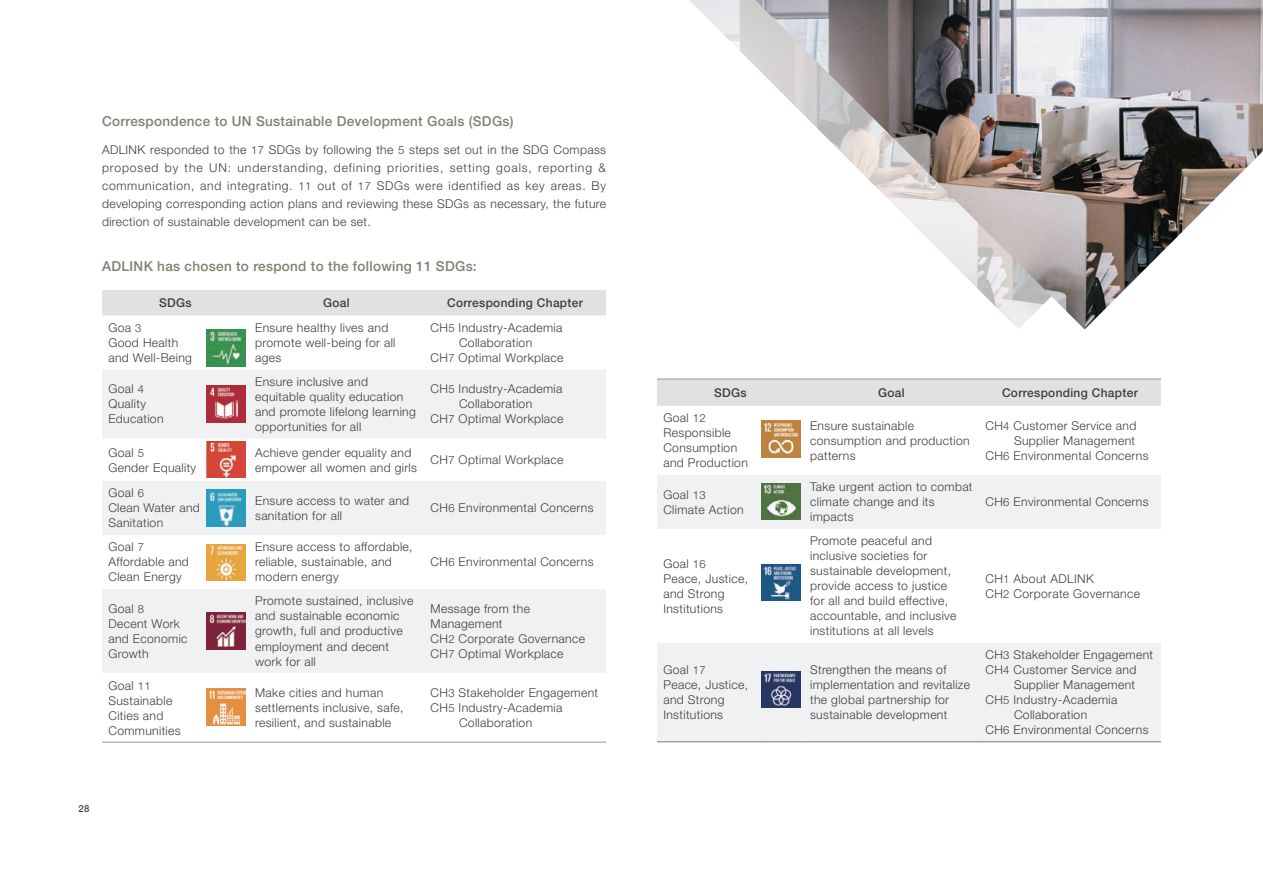
<style>
.page{position:relative;width:1263px;height:893px;background:#fff}
.page>*{position:absolute;margin:0;border:0;box-sizing:border-box;transform-origin:0 0}
.ch3__內文小標{font:500 13.8px "Helvetica Neue";letter-spacing:.025em;color:#857d70}
.all__內文_日文等幅{font:300 12.15px/15px "Helvetica Neue";letter-spacing:.03em;color:#3e3e3f}
.all__內文_英文版{font:300 12.15px/18px "Helvetica Neue";letter-spacing:.03em;color:#3e3e3f;text-align:justify}
.all__內文加粗{font:500 12.15px "Helvetica Neue";letter-spacing:.03em;color:#3e3e3f}
.t1{font:500 9.75px "Helvetica Neue";color:#3e3e3f}
.s1{font-size:11.25px}
</style>
<div class="page">
<img style="left:689px;top:0;width:66px;height:66px">
<div style="left:102px;top:290px;width:504px;height:25px;background:#e0e1e3"></div>
<svg style="left:102px;top:370px;width:504px;height:303px;fill:#f0f1f2"></svg>
<hr style="left:102px;top:742px;width:104px;height:1px;background:#939598">
<hr style="left:206px;top:742px;width:43px;height:1px;background:#939598">
<hr style="left:249px;top:742px;width:175px;height:1px;background:#939598">
<hr style="left:424px;top:742px;width:182px;height:1px;background:#939598">
<img style="left:206px;top:330px;width:39px;height:36px">
<img style="left:206px;top:386px;width:39px;height:36px">
<img style="left:206px;top:441px;width:39px;height:37px">
<img style="left:206px;top:490px;width:39px;height:37px">
<img style="left:206px;top:544px;width:39px;height:37px">
<img style="left:206px;top:612px;width:39px;height:37px">
<img style="left:206px;top:689px;width:39px;height:36px">
<div style="left:657px;top:380px;width:504px;height:26px;background:#e0e1e3"></div>
<svg style="left:657px;top:475px;width:504px;height:267px;fill:#f0f1f2"></svg>
<hr style="left:657px;top:742px;width:104px;height:1px;background:#76787b">
<hr style="left:761px;top:742px;width:43px;height:1px;background:#76787b">
<hr style="left:804px;top:742px;width:175px;height:1px;background:#76787b">
<hr style="left:979px;top:742px;width:182px;height:1px;background:#76787b">
<hr style="left:657px;top:379px;width:104px;height:1px;background:#939598">
<hr style="left:761px;top:379px;width:43px;height:1px;background:#939598">
<hr style="left:804px;top:379px;width:175px;height:1px;background:#939598">
<hr style="left:979px;top:379px;width:182px;height:1px;background:#939598">
<img style="left:761px;top:421px;width:39px;height:36px">
<img style="left:761px;top:483px;width:39px;height:37px">
<img style="left:761px;top:564px;width:39px;height:37px">
<img style="left:761px;top:671px;width:39px;height:37px">
<img style="left:755px;top:0;width:508px;height:329px">
<p class="ch3__內文小標" style="left:102px;top:113px;width:413px">Correspondence to UN Sustainable Development Goals (SDGs)</p>
<p class="all__內文_英文版" style="left:102px;top:141px;width:506px">ADLINK responded to the <span class="s1">17</span> SDGs by following the <span class="s1">5</span> steps set out in the SDG Compass proposed by the UN: understanding, defining priorities, setting goals, reporting &amp; communication, and integrating. <span class="s1">11</span> out of <span class="s1">17</span> SDGs were identified as key areas. By developing corresponding action plans and reviewing these SDGs as necessary, the future direction of sustainable development can be set.</p>
<p class="ch3__內文小標" style="left:102px;top:258px;width:376px">ADLINK has chosen to respond to the following 11 SDGs:</p>
<p class="all__內文加粗" style="left:159px;top:296px;width:34px">SDGs</p>
<p class="all__內文加粗" style="left:323px;top:296px;width:28px">Goal</p>
<p class="all__內文加粗" style="left:447px;top:296px;width:137px">Corresponding Chapter</p>
<p class="all__內文_日文等幅" style="left:108px;top:320px;width:35px">Goa <span class="s1">3</span></p>
<p class="all__內文_日文等幅" style="left:108px;top:335px;width:85px">Good Health and Well-Being</p>
<p class="all__內文_日文等幅" style="left:108px;top:381px;width:37px">Goal <span class="s1">4</span></p>
<p class="all__內文_日文等幅" style="left:108px;top:396px;width:57px">Quality<br>Education</p>
<p class="all__內文_日文等幅" style="left:108px;top:445px;width:37px">Goal <span class="s1">5</span></p>
<p class="all__內文_日文等幅" style="left:108px;top:460px;width:89px">Gender Equality</p>
<p class="all__內文_日文等幅" style="left:255px;top:320px;width:142px">Ensure healthy lives and promote well-being for all ages</p>
<p class="all__內文_日文等幅" style="left:431px;top:320px;width:133px;text-align:center">CH<span class="s1">5</span> Industry-Academia<br>Collaboration</p>
<p class="all__內文_日文等幅" style="left:431px;top:350px;width:135px">CH<span class="s1">7</span> Optimal Workplace</p>
<p class="all__內文_日文等幅" style="left:255px;top:374px;width:162px">Ensure inclusive and equitable quality education and promote lifelong learning opportunities for all</p>
<p class="all__內文_日文等幅" style="left:431px;top:381px;width:133px;text-align:center">CH<span class="s1">5</span> Industry-Academia<br>Collaboration</p>
<p class="all__內文_日文等幅" style="left:431px;top:411px;width:135px">CH<span class="s1">7</span> Optimal Workplace</p>
<p class="all__內文_日文等幅" style="left:255px;top:445px;width:163px">Achieve gender equality and empower all women and girls</p>
<p class="all__內文_日文等幅" style="left:431px;top:452px;width:135px">CH<span class="s1">7</span> Optimal Workplace</p>
<p class="all__內文_日文等幅" style="left:108px;top:485px;width:37px">Goal <span class="s1">6</span></p>
<p class="all__內文_日文等幅" style="left:108px;top:500px;width:93px">Clean Water and<br>Sanitation</p>
<p class="all__內文_日文等幅" style="left:255px;top:493px;width:156px">Ensure access to water and sanitation for all</p>
<p class="all__內文_日文等幅" style="left:431px;top:500px;width:165px">CH<span class="s1">6</span> Environmental Concerns</p>
<p class="all__內文_日文等幅" style="left:108px;top:539px;width:37px">Goal <span class="s1">7</span></p>
<p class="all__內文_日文等幅" style="left:108px;top:554px;width:82px">Affordable and<br>Clean Energy</p>
<p class="all__內文_日文等幅" style="left:255px;top:539px;width:159px">Ensure access to affordable, reliable, sustainable, and modern energy</p>
<p class="all__內文_日文等幅" style="left:431px;top:554px;width:165px">CH<span class="s1">6</span> Environmental Concerns</p>
<p class="all__內文_日文等幅" style="left:108px;top:601px;width:37px">Goal <span class="s1">8</span></p>
<p class="all__內文_日文等幅" style="left:108px;top:616px;width:81px">Decent Work and Economic<br>Growth</p>
<p class="all__內文_日文等幅" style="left:255px;top:593px;width:160px">Promote sustained, inclusive and sustainable economic growth, full and productive employment and decent work for all</p>
<p class="all__內文_日文等幅" style="left:431px;top:601px;width:101px">Message from the<br>Management</p>
<p class="all__內文_日文等幅" style="left:431px;top:631px;width:156px">CH<span class="s1">2</span> Corporate Governance</p>
<p class="all__內文_日文等幅" style="left:431px;top:646px;width:135px">CH<span class="s1">7</span> Optimal Workplace</p>
<p class="all__內文_日文等幅" style="left:108px;top:677px;width:44px">Goal <span class="s1">11</span></p>
<p class="all__內文_日文等幅" style="left:108px;top:692px;width:74px">Sustainable<br>Cities and<br>Communities</p>
<p class="all__內文_日文等幅" style="left:255px;top:685px;width:150px">Make cities and human settlements inclusive, safe, resilient, and sustainable</p>
<p class="all__內文_日文等幅" style="left:431px;top:685px;width:169px">CH<span class="s1">3</span> Stakeholder Engagement</p>
<p class="all__內文_日文等幅" style="left:431px;top:700px;width:133px;text-align:center">CH<span class="s1">5</span> Industry-Academia<br>Collaboration</p>
<p class="t1" style="left:78px;top:802px;width:12px">28</p>
<p class="all__內文加粗" style="left:714px;top:385px;width:34px">SDGs</p>
<p class="all__內文加粗" style="left:878px;top:385px;width:28px">Goal</p>
<p class="all__內文加粗" style="left:1002px;top:385px;width:137px">Corresponding Chapter</p>
<p class="all__內文_日文等幅" style="left:663px;top:410px;width:44px">Goal <span class="s1">12</span></p>
<p class="all__內文_日文等幅" style="left:663px;top:425px;width:86px">Responsible<br>Consumption and Production</p>
<p class="all__內文_日文等幅" style="left:810px;top:418px;width:161px">Ensure sustainable consumption and production patterns</p>
<p class="all__內文_日文等幅" style="left:985px;top:418px;width:152px;text-align:right">CH<span class="s1">4</span> Customer Service and<br>Supplier Management</p>
<p class="all__內文_日文等幅" style="left:985px;top:448px;width:165px">CH<span class="s1">6</span> Environmental Concerns</p>
<p class="all__內文_日文等幅" style="left:663px;top:487px;width:44px">Goal <span class="s1">13</span></p>
<p class="all__內文_日文等幅" style="left:663px;top:502px;width:82px">Climate Action</p>
<p class="all__內文_日文等幅" style="left:663px;top:556px;width:44px">Goal <span class="s1">16</span></p>
<p class="all__內文_日文等幅" style="left:663px;top:571px;width:86px">Peace, Justice, and Strong<br>Institutions</p>
<p class="all__內文_日文等幅" style="left:663px;top:662px;width:44px">Goal <span class="s1">17</span></p>
<p class="all__內文_日文等幅" style="left:663px;top:677px;width:86px">Peace, Justice, and Strong<br>Institutions</p>
<p class="all__內文_日文等幅" style="left:810px;top:479px;width:164px">Take urgent action to combat climate change and its impacts</p>
<p class="all__內文_日文等幅" style="left:810px;top:533px;width:148px">Promote peaceful and inclusive societies for sustainable development, provide access to justice for all and build effective, accountable, and inclusive institutions at all levels</p>
<p class="all__內文_日文等幅" style="left:810px;top:662px;width:162px">Strengthen the means of implementation and revitalize the global partnership for sustainable development</p>
<p class="all__內文_日文等幅" style="left:985px;top:494px;width:165px">CH<span class="s1">6</span> Environmental Concerns</p>
<p class="all__內文_日文等幅" style="left:985px;top:571px;width:110px">CH<span class="s1">1</span> About ADLINK</p>
<p class="all__內文_日文等幅" style="left:985px;top:586px;width:156px">CH<span class="s1">2</span> Corporate Governance</p>
<p class="all__內文_日文等幅" style="left:985px;top:647px;width:169px">CH<span class="s1">3</span> Stakeholder Engagement</p>
<p class="all__內文_日文等幅" style="left:985px;top:662px;width:152px;text-align:right">CH<span class="s1">4</span> Customer Service and<br>Supplier Management</p>
<p class="all__內文_日文等幅" style="left:985px;top:692px;width:133px;text-align:center">CH<span class="s1">5</span> Industry-Academia<br>Collaboration</p>
<p class="all__內文_日文等幅" style="left:985px;top:722px;width:165px">CH<span class="s1">6</span> Environmental Concerns</p>
</div>
